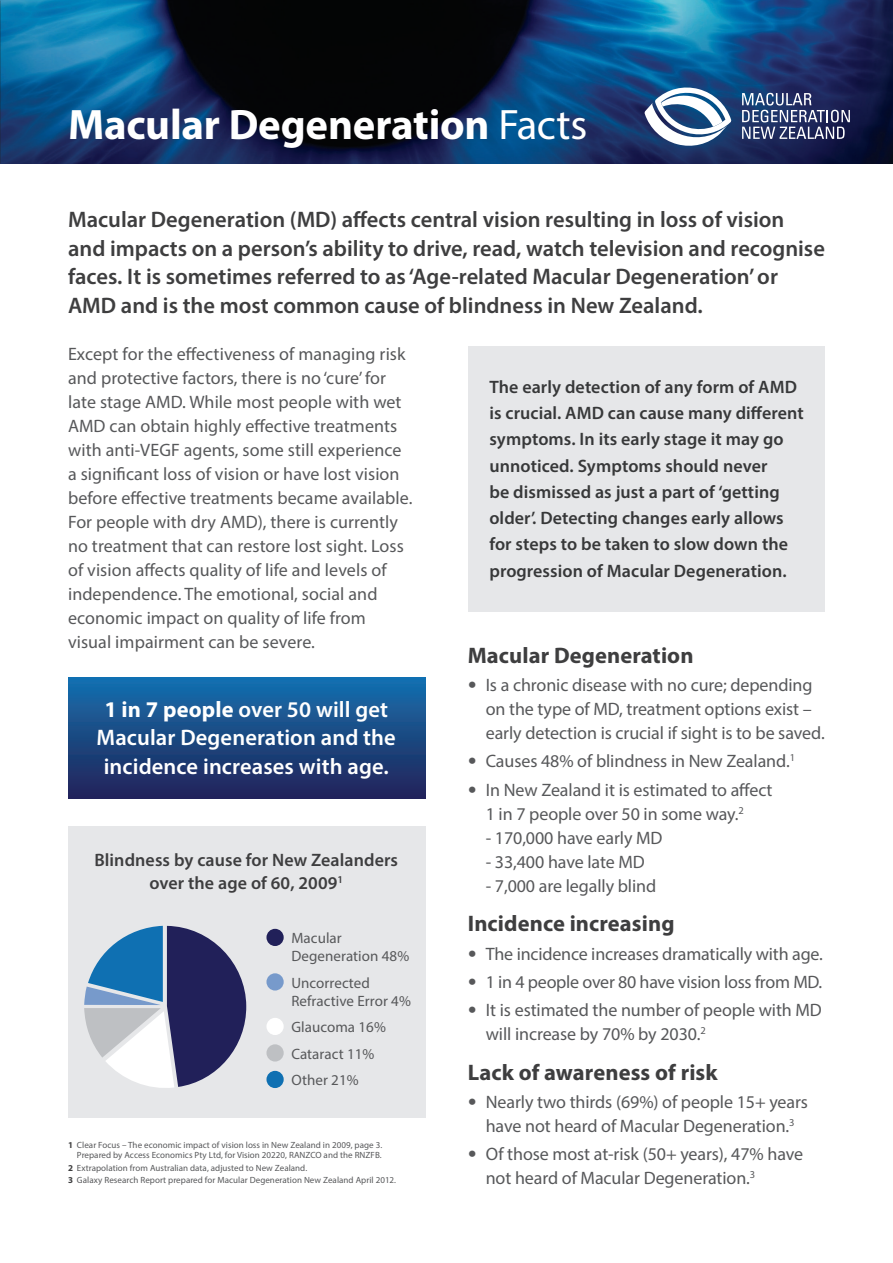
<style>
.page{position:relative;width:893px;height:1263px;background:#fff}
.page>*{position:absolute;margin:0;border:0;box-sizing:border-box;transform-origin:0 0}
.t1{font:700 42.75px "Myriad Pro";letter-spacing:-.005em;color:#fff}
.Intro_text{font:600 22.5px/28.5px "Myriad Pro";color:#3e3e3f}
.Intro_text-2{font:600 22.5px/28.5px "Myriad Pro";letter-spacing:.005em;color:#fff;text-align:center}
.Subhead{font:700 22.5px "Myriad Pro";letter-spacing:.005em;color:#3e3e3f}
.Bullets{font:18px/24px "Myriad Pro";letter-spacing:-.005em;color:#57585a}
.Body_Copy{font:18px/24px "Myriad Pro";letter-spacing:.005em;color:#57585a}
.Body_Copy-2{font:600 18px/26.2px "Myriad Pro";letter-spacing:.005em;color:#3e3e3f;text-align:center}
.t2{font:15px/18px "Myriad Pro";letter-spacing:.005em;color:#57585a}
.Body_Copy-3{font:9px/10.5px "Myriad Pro";letter-spacing:.005em;color:#57585a;text-align:right}
.s1{font-weight:400}
.s2{font-weight:700}
.s3{font-weight:700;color:#3e3e3f}
.s4{font-family:"Frutiger"}
</style>
<div class="page">
<div style="left:68px;top:827px;width:357px;height:291px;background:#e6e7e9"></div>
<div style="left:68px;top:678px;width:357px;height:121px;background:linear-gradient(to bottom,#1570ae,#222157)"></div>
<img style="left:1px;top:0;width:892px;height:164px">
<svg style="left:644px;top:85px;width:87px;height:63px"></svg>
<svg style="left:742px;top:93px;width:108px;height:46px;background:#545f86"></svg>
<div style="left:468px;top:346px;width:357px;height:266px;background:#e6e7e9"></div>
<svg style="left:84px;top:926px;width:163px;height:162px"></svg>
<div style="left:266px;top:929px;width:18px;height:17px;background:#212059;border-radius:50%"></div>
<div style="left:266px;top:973px;width:18px;height:17px;background:#779acb;border-radius:50%"></div>
<div style="left:266px;top:1018px;width:18px;height:17px;background:#fff;border-radius:50%"></div>
<div style="left:266px;top:1044px;width:18px;height:17px;background:#bec0c3;border-radius:50%"></div>
<div style="left:266px;top:1071px;width:18px;height:17px;background:#0f70b2;border-radius:50%"></div>
<img style="left:0;top:0;width:1px;height:164px">
<p class="t1" style="left:68px;top:97px;width:521px">Macular Degeneration <span class="s1">Facts</span></p>
<p class="Intro_text" style="left:68px;top:205px;width:758px">Macular Degeneration (MD) affects central vision resulting in loss of vision and impacts on a person’s ability to drive, read, watch television and recognise faces. It is sometimes referred to as ‘Age-related Macular Degeneration’ or AMD and is the most common cause of blindness in New Zealand.</p>
<p class="Body_Copy" style="left:68px;top:341px;width:346px">Except for the effectiveness of managing risk and protective factors, there is no ‘cure’ for late stage AMD. While most people with wet AMD can obtain highly effective treatments with anti-VEGF agents, some still experience a significant loss of vision or have lost vision before effective treatments became available.<br>For people with dry AMD), there is currently no treatment that can restore lost sight. Loss of vision affects quality of life and levels of independence. The emotional, social and economic impact on quality of life from visual impairment can be severe.</p>
<p class="Intro_text-2" style="left:97px;top:694px;width:301px"><span class="s2">1 in 7 people</span> over 50 will get<br>Macular Degeneration and the incidence increases with age.</p>
<p class="Body_Copy-2" style="left:94px;top:849px;width:305px;line-height:22.5px">Blindness by cause for New Zealanders over the age of 60, 2009<sup>1</sup></p>
<p class="t2" style="left:291px;top:929px;width:119px">Macular<br>Degeneration 48%</p>
<p class="t2" style="left:291px;top:973px;width:121px">Uncorrected<br>Refractive Error 4%</p>
<p class="t2" style="left:291px;top:1018px;width:96px">Glaucoma 16%</p>
<p class="t2" style="left:291px;top:1044px;width:85px">Cataract 11%</p>
<p class="t2" style="left:291px;top:1071px;width:69px">Other 21%</p>
<p class="Body_Copy-3" style="left:68px;top:1139px;width:316px"><span class="s3">1</span> Clear Focus – The economic impact of vision loss in New Zealand in 2009, page 3.<br>Prepared by Access Economics Pty Ltd, for Vision 20220, RANZCO and the RNZFB.</p>
<p class="Body_Copy-3" style="left:68px;top:1162px;width:241px"><span class="s3">2</span> Extrapolation from Australian data, adjusted to New Zealand.</p>
<p class="Body_Copy-3" style="left:68px;top:1175px;width:330px"><span class="s3">3</span> Galaxy Research Report prepared for Macular Degeneration New Zealand April 2012.</p>
<p class="Body_Copy-2" style="left:489px;top:373px;width:316px;text-align:left">The early detection of any form of AMD is crucial. AMD can cause many different symptoms. In its early stage it may go unnoticed. Symptoms should never<br>be dismissed as just a part of ‘getting older’. Detecting changes early allows for steps to be taken to slow down the progression of Macular Degeneration.</p>
<p class="Subhead" style="left:468px;top:640px;width:227px">Macular Degeneration</p>
<p class="Bullets" style="left:486px;top:673px;width:340px;text-indent:-18px"><span class="s4">•</span> Is a chronic disease with no cure; depending on the type of MD, treatment options exist – early detection is crucial if sight is to be saved.</p>
<p class="Bullets" style="left:468px;top:749px;width:329px"><span class="s4">•</span> Causes 48% of blindness in New Zealand.<sup>1</sup></p>
<p class="Bullets" style="left:468px;top:777px;width:306px;text-align:center"><span class="s4">•</span> In New Zealand it is estimated to affect<br>1 in 7 people over 50 in some way.<sup>2</sup></p>
<p class="Bullets" style="left:486px;top:825px;width:178px">- 170,000 have early MD</p>
<p class="Bullets" style="left:486px;top:849px;width:161px">- 33,400 have late MD</p>
<p class="Bullets" style="left:486px;top:873px;width:172px">- 7,000 are legally blind</p>
<p class="Subhead" style="left:468px;top:909px;width:208px">Incidence increasing</p>
<p class="Bullets" style="left:468px;top:941px;width:357px"><span class="s4">•</span> The incidence increases dramatically with age.</p>
<p class="Bullets" style="left:468px;top:969px;width:356px"><span class="s4">•</span> 1 in 4 people over 80 have vision loss from MD.</p>
<p class="Bullets" style="left:486px;top:998px;width:338px;text-indent:-18px"><span class="s4">•</span> It is estimated the number of people with MD will increase by 70% by 2030.<sup>2</sup></p>
<p class="Subhead" style="left:468px;top:1057px;width:251px">Lack of awareness of risk</p>
<p class="Bullets" style="left:468px;top:1090px;width:342px;text-align:center"><span class="s4">•</span> Nearly two thirds (69%) of people 15+ years have not heard of Macular Degeneration.<sup>3</sup></p>
<p class="Bullets" style="left:486px;top:1142px;width:319px;text-indent:-18px"><span class="s4">•</span> Of those most at-risk (50+ years), 47% have not heard of Macular Degeneration.<sup>3</sup></p>
</div>
